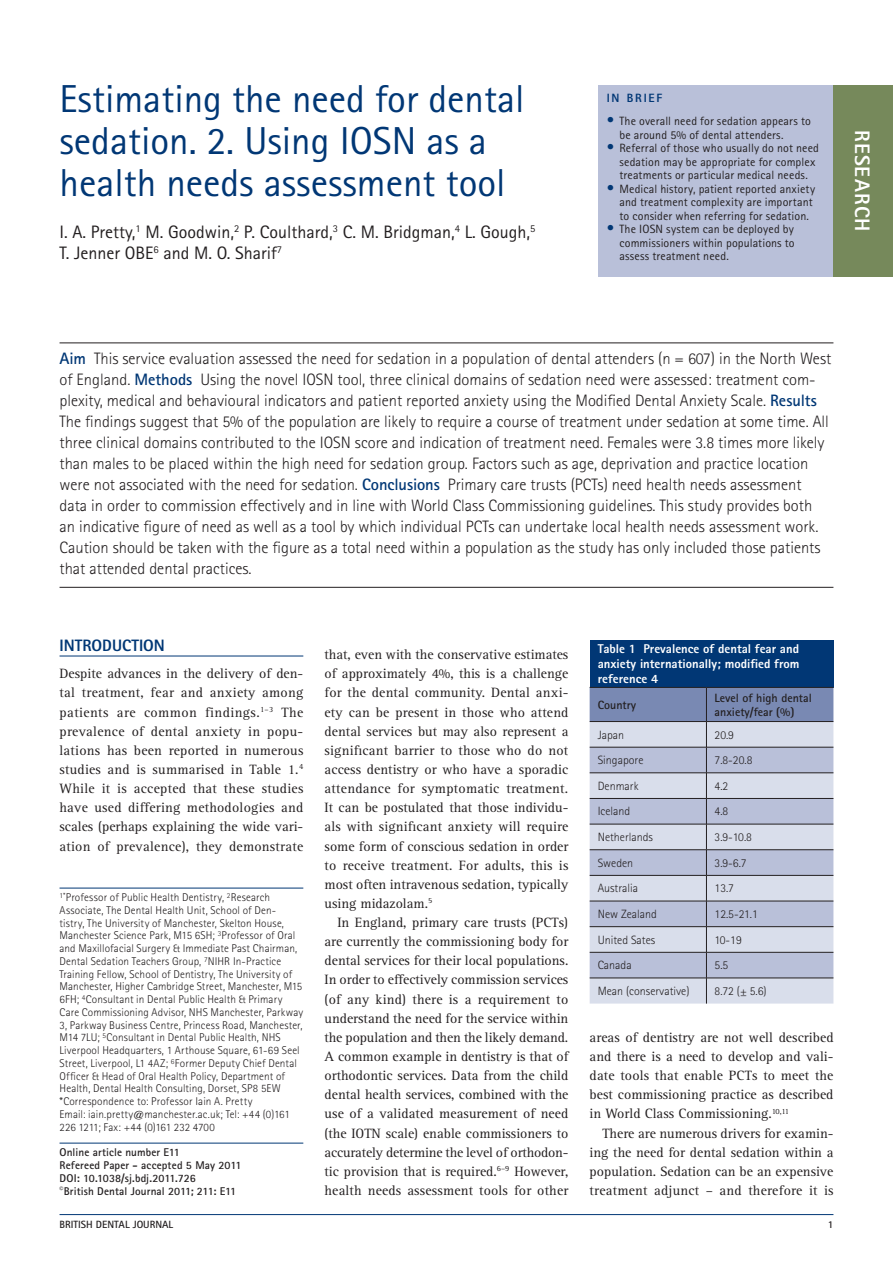
<style>
.page{position:relative;width:893px;height:1263px;background:#fff}
.page>*{position:absolute;margin:0;border:0;box-sizing:border-box;transform-origin:0 0}
.head{font:39px/42px "Rotis Sans Serif Std";color:#013775}
.t1{font:800 21px "Rotis Sans Serif Std";letter-spacing:.055em;color:#fff}
.author{font:18px/21px "Rotis Sans Serif Std";color:#231f20}
.abstract{font:300 16.5px/21px "Rotis Sans Serif Std";color:#231f20}
.crosshead_1{font:800 16.5px "Rotis Sans Serif Std";color:#013775}
.body{font:13.95px/19.2px "Rotis Serif Std";color:#231f20;text-align:justify}
.body_fullout{font:13.95px/19.2px "Rotis Serif Std";color:#231f20;text-align:justify}
.table_fig_caption{font:800 12.75px/15px "Rotis Sans Serif Std";color:#fff;text-align:justify}
.in_brief{font:12px/13.5px "Rotis Sans Serif Std";letter-spacing:.01em;color:#231f20}
.table_text{font:300 12px "Rotis Sans Serif Std";color:#231f20}
.table_text_bold{font:700 12px/13.5px "Rotis Sans Serif Std";color:#231f20}
.t2{font:800 12px "Rotis Sans Serif Std";letter-spacing:.15em;color:#013775}
.author_biog{font:300 11.25px/12.8px "Rotis Sans Serif Std";letter-spacing:.01em;color:#231f20}
.article_details{font:700 11.25px/12.8px "Rotis Sans Serif Std";letter-spacing:.01em;color:#231f20}
.t3{font:700 10.5px "Rotis Sans Serif Std";color:#231f20}
.s1{font-family:"Rotis Sans Serif Std 2";font-size:15px;color:#013775}
.s2{font-weight:700;color:#013775}
</style>
<div class="page">
<hr style="left:60px;top:656px;width:243px;height:1px;background:#013775">
<hr style="left:60px;top:343px;width:773px;height:1px;background:#231f20">
<hr style="left:60px;top:587px;width:773px;height:1px;background:#231f20">
<hr style="left:60px;top:888px;width:243px;height:1px;background:#013775">
<hr style="left:60px;top:1143px;width:243px;height:1px;background:#013775">
<div style="left:598px;top:85px;width:295px;height:191px;background:#b9c0d9"></div>
<div style="left:833px;top:85px;width:60px;height:191px;background:#76895b"></div>
<div style="left:590px;top:640px;width:243px;height:47px;background:#013775"></div>
<svg style="left:590px;top:687px;width:243px;height:316px;background:#bbc1d5"></svg>
<hr style="left:590px;top:687px;width:116px;height:1px;background:#231f20">
<hr style="left:60px;top:1214px;width:773px;height:1px;background:#013775">
<p class="head" style="left:60px;top:77px;width:466px">Estimating the need for dental sedation. 2. Using IOSN as a health needs assessment tool</p>
<p class="author" style="left:60px;top:221px;width:477px">I. A. Pretty,<sup>1</sup> M. Goodwin,<sup>2</sup> P. Coulthard,<sup>3</sup> C. M. Bridgman,<sup>4</sup> L. Gough,<sup>5<br></sup>T. Jenner OBE<sup>6</sup> and M. O. Sharif<sup>7</sup></p>
<p class="t2" style="left:607px;top:90px;width:57px">IN BRIEF</p>
<p class="in_brief" style="left:619px;top:114px;width:193px;text-indent:-13px"><span class="s1">•</span> The overall need for sedation appears to be around 5% of dental attenders.</p>
<p class="in_brief" style="left:619px;top:141px;width:201px;text-indent:-13px"><span class="s1">•</span> Referral of those who usually do not need sedation may be appropriate for complex treatments or particular medical needs.</p>
<p class="in_brief" style="left:619px;top:182px;width:197px;text-indent:-13px"><span class="s1">•</span> Medical history, patient reported anxiety and treatment complexity are important to consider when referring for sedation.</p>
<p class="in_brief" style="left:619px;top:222px;width:177px;text-align:justify;text-indent:-13px"><span class="s1">•</span> The IOSN system can be deployed by commissioners within populations to assess treatment need.</p>
<p class="t1" style="left:876px;top:130px;width:103px;rotate:90deg">RESEARCH</p>
<p class="abstract" style="left:60px;top:348px;width:773px"><span class="s2">Aim</span> This service evaluation assessed the need for sedation in a population of dental attenders (n = 607) in the North West of England. <span class="s2">Methods</span> Using the novel IOSN tool, three clinical domains of sedation need were assessed: treatment com&shy;plexity, medical and behavioural indicators and patient reported anxiety using the Modified Dental Anxiety Scale. <span class="s2">Results </span>The findings suggest that 5% of the population are likely to require a course of treatment under sedation at some time. All three clinical domains contributed to the IOSN score and indication of treatment need. Females were 3.8 times more likely than males to be placed within the high need for sedation group. Factors such as age, deprivation and practice location were not associated with the need for sedation. <span class="s2">Conclusions</span> Primary care trusts (PCTs) need health needs assessment data in order to commission effectively and in line with World Class Commissioning guidelines. This study provides both an indicative figure of need as well as a tool by which individual PCTs can undertake local health needs assessment work.<br>Caution should be taken with the figure as a total need within a population as the study has only included those patients that attended dental practices.</p>
<p class="crosshead_1" style="left:60px;top:635px;width:107px">INTRODUCTION</p>
<p class="body_fullout" style="left:60px;top:664px;width:245px">Despite advances in the delivery of den&shy;tal treatment, fear and anxiety among patients are common findings.<sup>1–3</sup> The prevalence of dental anxiety in popu&shy;lations has been reported in numerous studies and is summarised in Table 1.<sup>4<br></sup>While it is accepted that these studies have used differing methodologies and scales (perhaps explaining the wide vari&shy;ation of prevalence), they demonstrate</p>
<p class="author_biog" style="left:60px;top:891px;width:245px"><sup>1*</sup>Professor of Public Health Dentistry, <sup>2</sup>Research Associate, The Dental Health Unit, School of Den&shy;tistry, The University of Manchester, Skelton House, Manchester Science Park, M15 6SH; <sup>3</sup>Professor of Oral and Maxillofacial Surgery &amp; Immediate Past Chairman, Dental Sedation Teachers Group, <sup>7</sup>NIHR In-Practice Training Fellow, School of Dentistry, The University of Manchester, Higher Cambridge Street, Manchester, M15<br>6FH; <sup>4</sup>Consultant in Dental Public Health &amp; Primary Care Commissioning Advisor, NHS Manchester, Parkway 3, Parkway Business Centre, Princess Road, Manchester, M14 7LU; <sup>5</sup>Consultant in Dental Public Health, NHS Liverpool Headquarters, 1 Arthouse Square, 61‑69 Seel Street, Liverpool, L1 4AZ; <sup>6</sup>Former Deputy Chief Dental Officer &amp; Head of Oral Health Policy, Department of Health, Dental Health Consulting, Dorset, SP8 5EW *Correspondence to: Professor Iain A. Pretty<br>Email: iain.pretty@manchester.ac.uk; Tel: +44 (0)161<br>226 1211; Fax: +44 (0)161 232 4700</p>
<p class="article_details" style="left:60px;top:1146px;width:183px">Online article number E11<br>Refereed Paper - accepted 5 May 2011<br>DOI: 10.1038/sj.bdj.2011.726<br><sup>©</sup>British Dental Journal 2011; 211: E11</p>
<p class="body_fullout" style="left:325px;top:645px;width:245px">that, even with the conservative estimates of approximately 4%, this is a challenge for the dental community. Dental anxi&shy;ety can be present in those who attend dental services but may also represent a significant barrier to those who do not access dentistry or who have a sporadic attendance for symptomatic treatment.<br>It can be postulated that those individu&shy;als with significant anxiety will require some form of conscious sedation in order to receive treatment. For adults, this is most often intravenous sedation, typically using midazolam.<sup>5</sup></p>
<p class="body" style="left:325px;top:913px;width:245px;text-indent:13px">In England, primary care trusts (PCTs) are currently the commissioning body for dental services for their local populations.<br>In order to effectively commission services (of any kind) there is a requirement to understand the need for the service within the population and then the likely demand.<br>A common example in dentistry is that of orthodontic services. Data from the child dental health services, combined with the use of a validated measurement of need (the IOTN scale) enable commissioners to accurately determine the level of orthodon&shy;tic provision that is required.<sup>6–9</sup> However, health needs assessment tools for other</p>
<p class="table_fig_caption" style="left:598px;top:641px;width:203px">Table 1 Prevalence of dental fear and anxiety internationally; modified from reference 4</p>
<p class="table_text_bold" style="left:598px;top:698px;width:40px">Country</p>
<p class="table_text_bold" style="left:714px;top:691px;width:99px">Level of high dental anxiety/fear (%)</p>
<p class="table_text" style="left:598px;top:727px;width:28px">Japan</p>
<p class="table_text" style="left:714px;top:727px;width:21px">20.9</p>
<p class="table_text" style="left:598px;top:753px;width:47px">Singapore</p>
<p class="table_text" style="left:714px;top:753px;width:39px">7.8-20.8</p>
<p class="table_text" style="left:598px;top:779px;width:42px">Denmark</p>
<p class="table_text" style="left:714px;top:779px;width:15px">4.2</p>
<p class="table_text" style="left:598px;top:804px;width:34px">Iceland</p>
<p class="table_text" style="left:714px;top:804px;width:15px">4.8</p>
<p class="table_text" style="left:598px;top:830px;width:57px">Netherlands</p>
<p class="table_text" style="left:714px;top:830px;width:39px">3.9-10.8</p>
<p class="table_text" style="left:598px;top:856px;width:37px">Sweden</p>
<p class="table_text" style="left:714px;top:856px;width:34px">3.9-6.7</p>
<p class="table_text" style="left:598px;top:881px;width:42px">Australia</p>
<p class="table_text" style="left:714px;top:881px;width:21px">13.7</p>
<p class="table_text" style="left:598px;top:907px;width:61px">New Zealand</p>
<p class="table_text" style="left:714px;top:907px;width:45px">12.5-21.1</p>
<p class="table_text" style="left:598px;top:933px;width:59px">United Sates</p>
<p class="table_text" style="left:714px;top:933px;width:29px">10-19</p>
<p class="table_text" style="left:598px;top:958px;width:35px">Canada</p>
<p class="table_text" style="left:714px;top:958px;width:15px">5.5</p>
<p class="table_text" style="left:598px;top:984px;width:93px">Mean (conservative)</p>
<p class="table_text" style="left:714px;top:984px;width:54px">8.72 (± 5.6)</p>
<p class="body" style="left:590px;top:1028px;width:245px">areas of dentistry are not well described and there is a need to develop and vali&shy;date tools that enable PCTs to meet the best commissioning practice as described in World Class Commissioning.<sup>10,11</sup></p>
<p class="body" style="left:590px;top:1124px;width:245px;text-indent:13px">There are numerous drivers for examin&shy;ing the need for dental sedation within a population. Sedation can be an expensive treatment adjunct – and therefore it is</p>
<p class="t3" style="left:60px;top:1217px;width:115px">BRITISH DENTAL JOURNAL</p>
<p class="t3" style="left:828px;top:1217px;width:7px">1</p>
</div>
